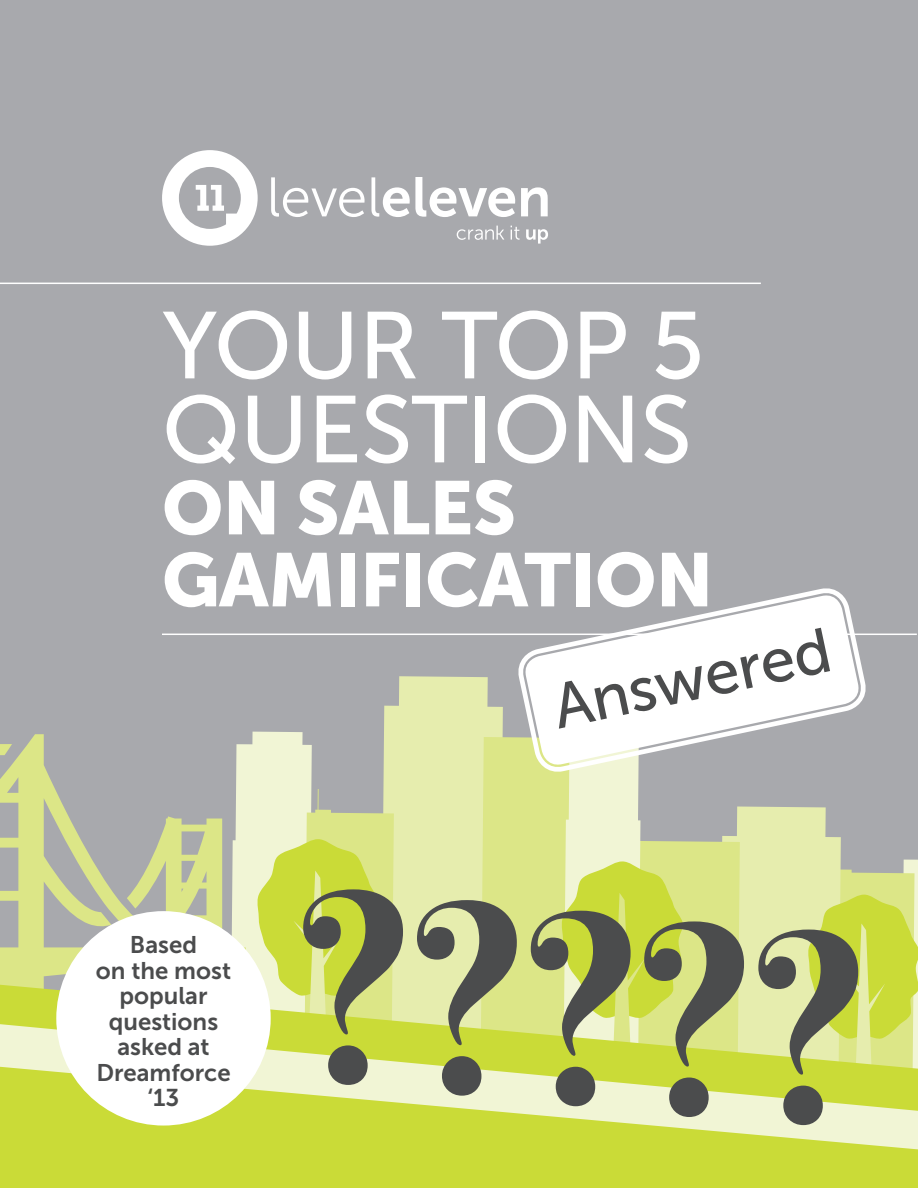
<style>
.page{position:relative;width:918px;height:1188px;background:#a8a9ad}
.page>*{position:absolute;margin:0;border:0;box-sizing:border-box;transform-origin:0 0}
.t1{font:94.5px/84px "Museo Sans 500";letter-spacing:-.01em;color:#fff}
.t2{font:75px/72px "Museo Sans 900";letter-spacing:-.01em;color:#fff}
.t3{font:62.7px "Museo Sans 500";color:#4b4c4d}
.t4{font:24.15px "Museo Sans 700";color:#4b4c4d}
.t5{font:24px/25.5px "Museo Sans 700";color:#4b4c4d;text-align:center}
</style>
<div class="page">
<svg style="left:0;top:734px;width:230px;height:248px"></svg>
<svg style="left:744px;top:807px;width:97px;height:175px;background:#e1e7ad"></svg>
<svg style="left:384px;top:676px;width:119px;height:306px;background:#dee4ad"></svg>
<div style="left:0;top:982px;width:758px;height:206px;background:#cadb37"></div>
<svg style="left:0;top:1021px;width:758px;height:136px;background:#d0df51"></svg>
<svg style="left:231px;top:732px;width:172px;height:353px;background:#c6cd87"></svg>
<svg style="left:417px;top:711px;width:327px;height:406px;background:#c1c982"></svg>
<svg style="left:758px;top:849px;width:160px;height:339px;background:#c5cf73"></svg>
<svg style="left:271px;top:177px;width:94px;height:40px"></svg>
<svg style="left:371px;top:177px;width:144px;height:40px"></svg>
<svg style="left:521px;top:187px;width:27px;height:29px"></svg>
<svg style="left:162px;top:150px;width:96px;height:96px"></svg>
<svg style="left:457px;top:226px;width:47px;height:14px"></svg>
<svg style="left:511px;top:226px;width:9px;height:14px"></svg>
<svg style="left:526px;top:229px;width:22px;height:15px"></svg>
<hr style="left:0;top:283px;width:761px;height:1px;background:#fff">
<hr style="left:162px;top:634px;width:755px;height:1px;background:#fff">
<div style="left:56px;top:911px;width:215px;height:215px;background:#fff;border-radius:50%"></div>
<svg style="left:518px;top:588px;width:348px;height:184px"></svg>
<svg style="left:528px;top:598px;width:328px;height:164px"></svg>
<p class="t1" style="left:162px;top:304px;width:544px">YOUR TOP 5<br>QUESTIONS</p>
<p class="t2" style="left:162px;top:472px;width:553px">ON SALES<br>GAMIFICATION</p>
<p class="t5" style="left:96px;top:932px;width:137px">Based<br>on the most popular questions asked at<br>Dreamforce</p>
<p class="t4" style="left:147px;top:1084px;width:34px">‘13</p>
<p class="t3" style="left:547px;top:674px;width:284px;rotate:-12deg">Answered</p>
</div>
